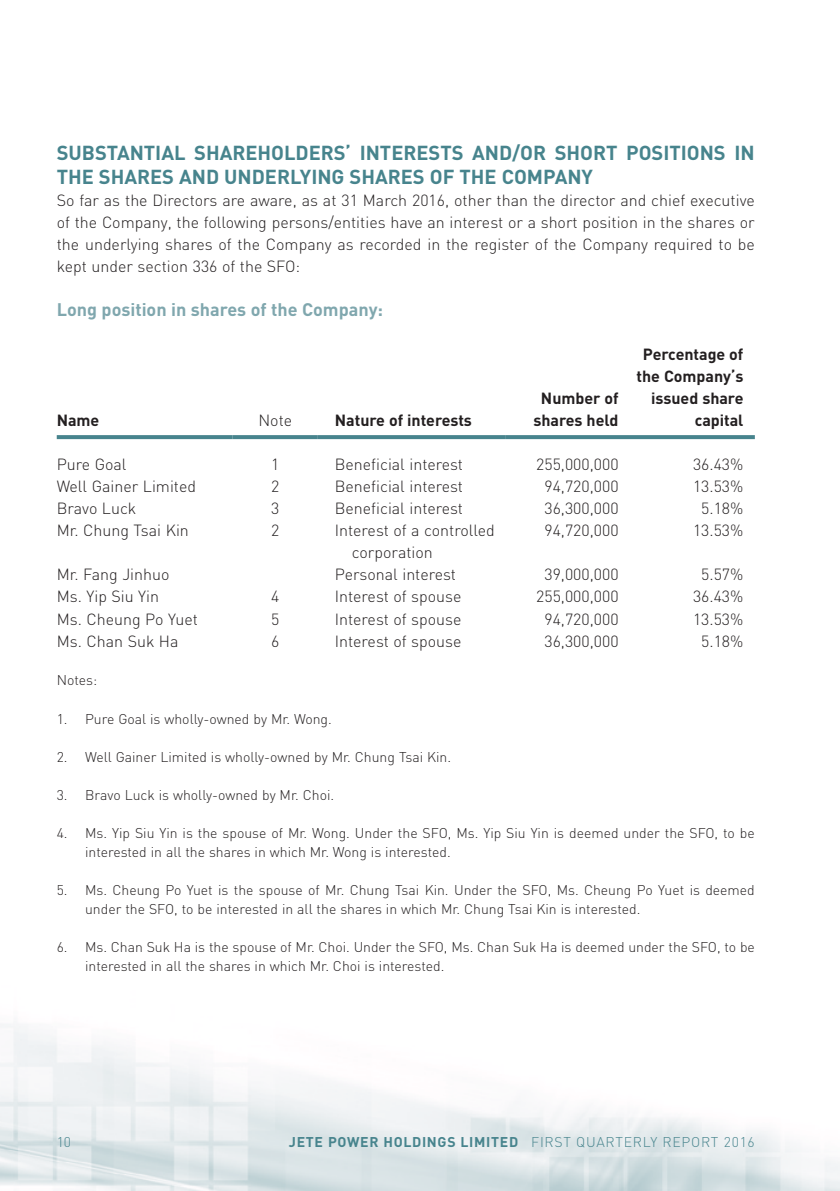
<style>
.page{position:relative;width:840px;height:1191px;background:#fff}
.page>*{position:absolute;margin:0;border:0;box-sizing:border-box;transform-origin:0 0}
.Heading_1{font:700 20px/24px "DIN";color:#47848d}
.Heading_2{font:700 18px "DIN";color:#80a7ae}
.Body_Text{font:300 16px/22px "DIN";color:#231f20;text-align:justify}
.Body_Text-2{font:700 16px "DIN";color:#231f20}
.Notes{font:300 14px/19px "DIN";color:#231f20}
.t1{font:700 14px "DIN";letter-spacing:.05em;color:#47848d}
.t2{font:300 14px "DIN";color:#47848d}
.s1{font-weight:300}
</style>
<div class="page">
<img style="left:0;top:1024px;width:840px;height:167px">
<svg style="left:57px;top:435px;width:175px;height:4px"></svg>
<svg style="left:232px;top:435px;width:85px;height:4px"></svg>
<svg style="left:317px;top:435px;width:188px;height:4px"></svg>
<svg style="left:505px;top:435px;width:124px;height:4px"></svg>
<svg style="left:629px;top:435px;width:125px;height:4px"></svg>
<p class="Heading_1" style="left:57px;top:140px;width:699px">SUBSTANTIAL SHAREHOLDERS’ INTERESTS AND/OR SHORT POSITIONS IN<br>THE SHARES AND UNDERLYING SHARES OF THE COMPANY</p>
<p class="Body_Text" style="left:57px;top:189px;width:699px">So far as the Directors are aware, as at 31 March 2016, other than the director and chief executive of the Company, the following persons/entities have an interest or a short position in the shares or the underlying shares of the Company as recorded in the register of the Company required to be kept under section 336 of the SFO:</p>
<p class="Heading_2" style="left:57px;top:297px;width:327px">Long position in shares of the Company:</p>
<p class="Body_Text-2" style="left:57px;top:409px;width:44px">Name</p>
<p class="Body_Text" style="left:258px;top:409px;width:35px">Note</p>
<p class="Body_Text-2" style="left:334px;top:409px;width:138px">Nature of interests</p>
<p class="Body_Text-2" style="left:540px;top:387px;width:79px">Number of</p>
<p class="Body_Text-2" style="left:533px;top:409px;width:87px">shares held</p>
<p class="Body_Text-2" style="left:642px;top:343px;width:102px">Percentage of</p>
<p class="Body_Text-2" style="left:636px;top:365px;width:108px">the Company’s</p>
<p class="Body_Text-2" style="left:650px;top:387px;width:94px">issued share</p>
<p class="Body_Text-2" style="left:694px;top:409px;width:50px">capital</p>
<p class="Body_Text" style="left:57px;top:453px;width:71px">Pure Goal</p>
<p class="Body_Text" style="left:271px;top:453px;width:10px">1</p>
<p class="Body_Text" style="left:334px;top:453px;width:130px">Beneficial interest</p>
<p class="Body_Text" style="left:536px;top:453px;width:84px">255,000,000</p>
<p class="Body_Text" style="left:692px;top:453px;width:52px">36.43%</p>
<p class="Body_Text" style="left:57px;top:475px;width:141px">Well Gainer Limited</p>
<p class="Body_Text" style="left:271px;top:475px;width:10px">2</p>
<p class="Body_Text" style="left:334px;top:475px;width:130px">Beneficial interest</p>
<p class="Body_Text" style="left:544px;top:475px;width:76px">94,720,000</p>
<p class="Body_Text" style="left:692px;top:475px;width:52px">13.53%</p>
<p class="Body_Text" style="left:57px;top:497px;width:81px">Bravo Luck</p>
<p class="Body_Text" style="left:271px;top:497px;width:10px">3</p>
<p class="Body_Text" style="left:334px;top:497px;width:130px">Beneficial interest</p>
<p class="Body_Text" style="left:544px;top:497px;width:76px">36,300,000</p>
<p class="Body_Text" style="left:701px;top:497px;width:44px">5.18%</p>
<p class="Body_Text" style="left:57px;top:519px;width:133px">Mr. Chung Tsai Kin</p>
<p class="Body_Text" style="left:271px;top:519px;width:10px">2</p>
<p class="Body_Text" style="left:351px;top:519px;width:144px;text-indent:-17px">Interest of a controlled corporation</p>
<p class="Body_Text" style="left:544px;top:519px;width:76px">94,720,000</p>
<p class="Body_Text" style="left:692px;top:519px;width:52px">13.53%</p>
<p class="Body_Text" style="left:57px;top:563px;width:114px">Mr. Fang Jinhuo</p>
<p class="Body_Text" style="left:334px;top:563px;width:123px">Personal interest</p>
<p class="Body_Text" style="left:544px;top:563px;width:76px">39,000,000</p>
<p class="Body_Text" style="left:701px;top:563px;width:44px">5.57%</p>
<p class="Body_Text" style="left:57px;top:585px;width:104px">Ms. Yip Siu Yin</p>
<p class="Body_Text" style="left:271px;top:585px;width:10px">4</p>
<p class="Body_Text" style="left:334px;top:585px;width:128px">Interest of spouse</p>
<p class="Body_Text" style="left:536px;top:585px;width:84px">255,000,000</p>
<p class="Body_Text" style="left:692px;top:585px;width:52px">36.43%</p>
<p class="Body_Text" style="left:57px;top:607px;width:143px">Ms. Cheung Po Yuet</p>
<p class="Body_Text" style="left:271px;top:607px;width:10px">5</p>
<p class="Body_Text" style="left:334px;top:607px;width:128px">Interest of spouse</p>
<p class="Body_Text" style="left:544px;top:607px;width:76px">94,720,000</p>
<p class="Body_Text" style="left:692px;top:607px;width:52px">13.53%</p>
<p class="Body_Text" style="left:57px;top:629px;width:123px">Ms. Chan Suk Ha</p>
<p class="Body_Text" style="left:271px;top:629px;width:10px">6</p>
<p class="Body_Text" style="left:334px;top:629px;width:128px">Interest of spouse</p>
<p class="Body_Text" style="left:544px;top:629px;width:76px">36,300,000</p>
<p class="Body_Text" style="left:701px;top:629px;width:44px">5.18%</p>
<p class="Notes" style="left:57px;top:671px;width:42px">Notes:</p>
<p class="Notes" style="left:57px;top:709px;width:276px">1. Pure Goal is wholly-owned by Mr. Wong.</p>
<p class="Notes" style="left:57px;top:747px;width:395px">2. Well Gainer Limited is wholly-owned by Mr. Chung Tsai Kin.</p>
<p class="Notes" style="left:57px;top:785px;width:279px">3. Bravo Luck is wholly-owned by Mr. Choi.</p>
<p class="Notes" style="left:85px;top:823px;width:670px;text-indent:-28px">4. Ms. Yip Siu Yin is the spouse of Mr. Wong. Under the SFO, Ms. Yip Siu Yin is deemed under the SFO, to be interested in all the shares in which Mr. Wong is interested.</p>
<p class="Notes" style="left:85px;top:880px;width:670px;text-indent:-28px">5. Ms. Cheung Po Yuet is the spouse of Mr. Chung Tsai Kin. Under the SFO, Ms. Cheung Po Yuet is deemed under the SFO, to be interested in all the shares in which Mr. Chung Tsai Kin is interested.</p>
<p class="Notes" style="left:85px;top:937px;width:671px;text-indent:-28px">6. Ms. Chan Suk Ha is the spouse of Mr. Choi. Under the SFO, Ms. Chan Suk Ha is deemed under the SFO, to be interested in all the shares in which Mr. Choi is interested.</p>
<p class="t2" style="left:57px;top:1133px;width:16px">10</p>
<p class="t1" style="left:289px;top:1132px;width:467px">JETE POWER HOLDINGS LIMITED <span class="s1">FIRST QUARTERLY REPORT 2016</span></p>
</div>
